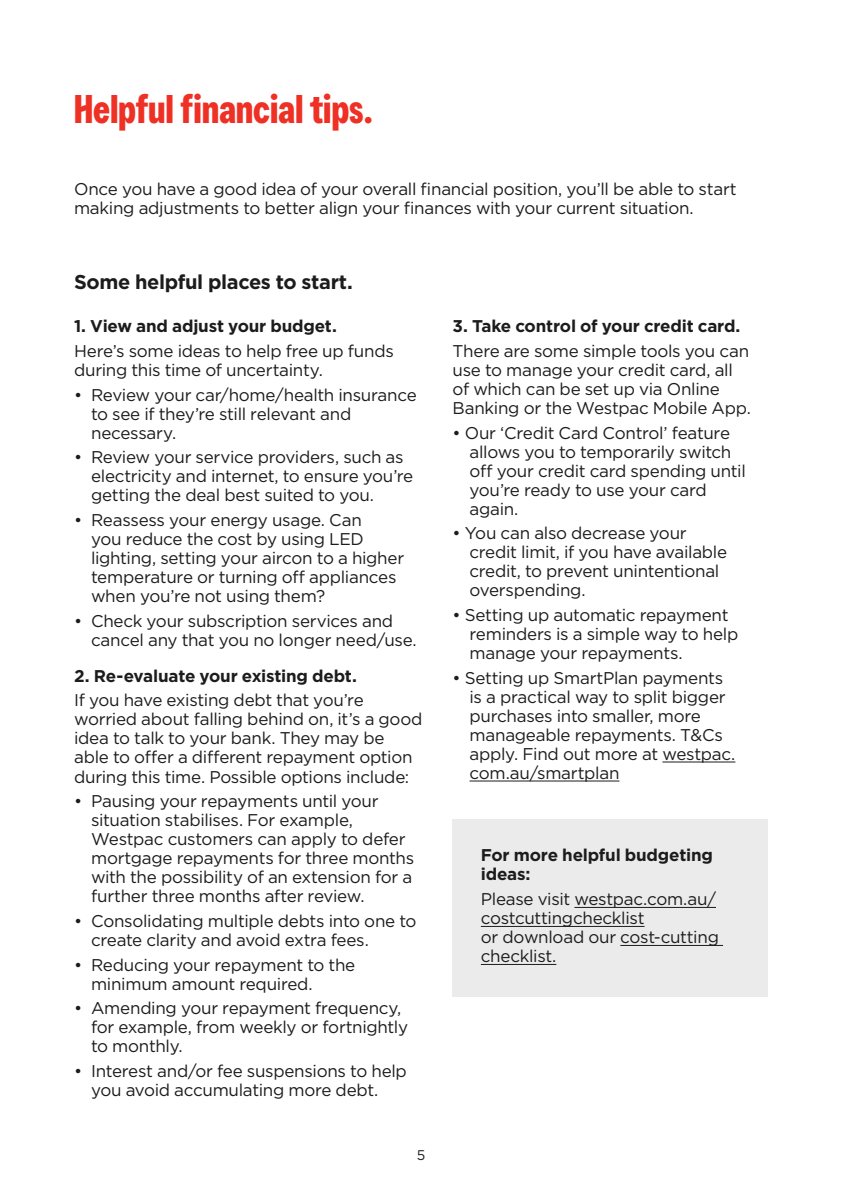
<style>
.page{position:relative;width:842px;height:1191px;background:#fff}
.page>*{position:absolute;margin:0;border:0;box-sizing:border-box;transform-origin:0 0}
.t1{font:700 40px "Westpac";color:#ee3124}
.t2{font:700 20px "Gotham";letter-spacing:-.02em;color:#1c1c1c}
.t3{font:17px/19px "Gotham";letter-spacing:-.015em;color:#1c1c1c}
.t4{font:700 17px/19px "Gotham";letter-spacing:-.01em;color:#1c1c1c}
.t5{font:14px "Gotham";color:#1c1c1c}
</style>
<div class="page">
<hr style="left:662px;top:761px;width:73px;height:1px;background:#1c1c1c">
<hr style="left:469px;top:780px;width:150px;height:1px;background:#1c1c1c">
<div style="left:452px;top:819px;width:316px;height:177px;background:#ebebec"></div>
<hr style="left:574px;top:907px;width:142px;height:1px;background:#1c1c1c">
<hr style="left:481px;top:926px;width:163px;height:1px;background:#1c1c1c">
<hr style="left:620px;top:945px;width:103px;height:1px;background:#1c1c1c">
<hr style="left:481px;top:964px;width:75px;height:1px;background:#1c1c1c">
<h1 class="t1" style="left:74px;top:85px;width:301px">Helpful financial tips.</h1>
<p class="t3" style="left:74px;top:179px;width:664px">Once you have a good idea of your overall financial position, you’ll be able to start making adjustments to better align your finances with your current situation.</p>
<p class="t2" style="left:74px;top:268px;width:280px">Some helpful places to start.</p>
<p class="t4" style="left:74px;top:316px;width:264px">1. View and adjust your budget.</p>
<p class="t3" style="left:74px;top:341px;width:321px">Here’s some ideas to help free up funds during this time of uncertainty.</p>
<p class="t3" style="left:91px;top:385px;width:327px;text-indent:-17px">• Review your car/home/health insurance to see if they’re still relevant and necessary.</p>
<p class="t3" style="left:91px;top:447px;width:324px;text-indent:-17px">• Review your service providers, such as electricity and internet, to ensure you’re getting the deal best suited to you.</p>
<p class="t3" style="left:91px;top:510px;width:315px;text-indent:-17px">• Reassess your energy usage. Can<br>you reduce the cost by using LED lighting, setting your aircon to a higher temperature or turning off appliances when you’re not using them?</p>
<p class="t3" style="left:91px;top:611px;width:327px;text-indent:-17px">• Check your subscription services and cancel any that you no longer need/use.</p>
<p class="t4" style="left:74px;top:666px;width:284px">2. Re-evaluate your existing debt.</p>
<p class="t3" style="left:74px;top:690px;width:350px">If you have existing debt that you’re worried about falling behind on, it’s a good idea to talk to your bank. They may be able to offer a different repayment option during this time. Possible options include:</p>
<p class="t3" style="left:91px;top:791px;width:325px;text-indent:-17px">• Pausing your repayments until your situation stabilises. For example, Westpac customers can apply to defer mortgage repayments for three months with the possibility of an extension for a further three months after review.</p>
<p class="t3" style="left:91px;top:911px;width:327px;text-indent:-17px">• Consolidating multiple debts into one to create clarity and avoid extra fees.</p>
<p class="t3" style="left:91px;top:954px;width:266px;text-indent:-17px">• Reducing your repayment to the minimum amount required.</p>
<p class="t3" style="left:91px;top:998px;width:318px;text-indent:-17px">• Amending your repayment frequency, for example, from weekly or fortnightly to monthly.</p>
<p class="t3" style="left:91px;top:1061px;width:317px;text-indent:-17px">• Interest and/or fee suspensions to help you avoid accumulating more debt.</p>
<p class="t5" style="left:417px;top:1146px;width:10px">5</p>
<p class="t4" style="left:452px;top:316px;width:289px">3. Take control of your credit card.</p>
<p class="t3" style="left:452px;top:341px;width:300px">There are some simple tools you can use to manage your credit card, all of which can be set up via Online Banking or the Westpac Mobile App.</p>
<p class="t3" style="left:469px;top:423px;width:278px;text-indent:-17px">• Our ‘Credit Card Control’ feature allows you to temporarily switch off your credit card spending until you’re ready to use your card again.</p>
<p class="t3" style="left:469px;top:523px;width:259px;text-indent:-17px">• You can also decrease your credit limit, if you have available credit, to prevent unintentional overspending.</p>
<p class="t3" style="left:469px;top:605px;width:270px;text-indent:-17px">• Setting up automatic repayment reminders is a simple way to help manage your repayments.</p>
<p class="t3" style="left:469px;top:668px;width:267px;text-indent:-17px">• Setting up SmartPlan payments is a practical way to split bigger purchases into smaller, more manageable repayments. T&amp;Cs apply. Find out more at westpac. com.au/smartplan</p>
<p class="t4" style="left:481px;top:846px;width:234px">For more helpful budgeting ideas:</p>
<p class="t3" style="left:481px;top:889px;width:240px">Please visit westpac.com.au/ costcuttingchecklist<br>or download our cost-cutting checklist.</p>
</div>
